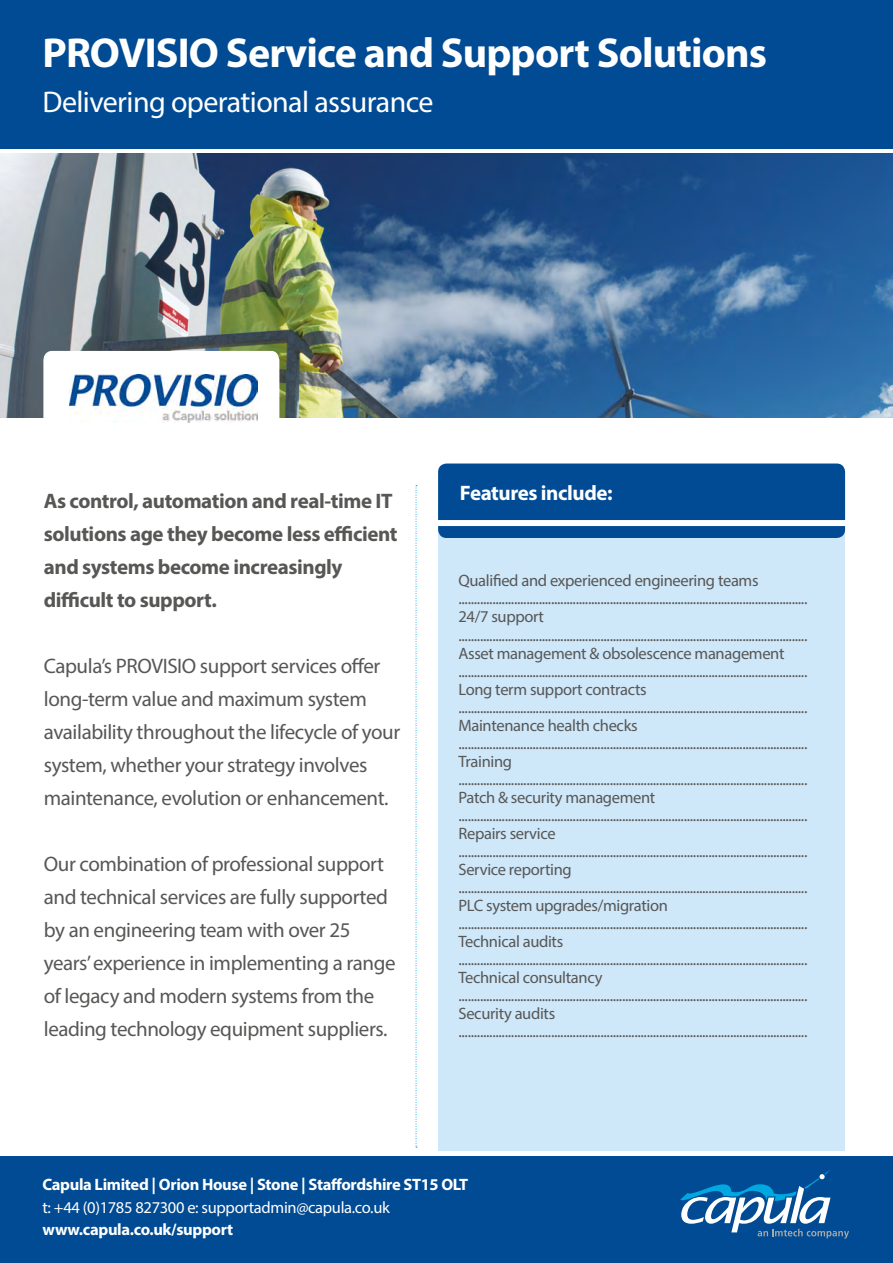
<style>
.page{position:relative;width:893px;height:1263px;background:#fff}
.page>*{position:absolute;margin:0;border:0;box-sizing:border-box;transform-origin:0 0}
.t1{font:700 42px "Myriad Pro";letter-spacing:-.02em;color:#fff}
.t2{font:30px "Myriad Pro";letter-spacing:-.02em;color:#fff}
.t3{font:21px/33px "Myriad Pro";letter-spacing:-.02em;color:#575756}
.t4{font:700 21px/33px "Myriad Pro";letter-spacing:-.02em;color:#575756}
.t5{font:700 21px "Myriad Pro";letter-spacing:-.02em;color:#fff}
.t6{font:16.5px/18px "Myriad Pro";letter-spacing:-.02em;color:#575756}
.t7{font:700 16.5px "Myriad Pro";letter-spacing:-.02em;color:#fff}
.t8{font:16.5px "Myriad Pro";letter-spacing:-.02em;color:#fff}
</style>
<div class="page">
<div style="left:438px;top:505px;width:407px;height:646px;background:#cee7f9"></div>
<div style="left:438px;top:463px;width:407px;height:75px;background:#004b93;border-radius:9px"></div>
<div style="left:424px;top:520px;width:426px;height:6px;background:#fff"></div>
<div style="left:0;top:1157px;width:893px;height:106px;background:#004b93"></div>
<div style="left:0;top:0;width:893px;height:149px;background:#004b93"></div>
<img style="left:0;top:153px;width:893px;height:264px">
<svg style="left:416px;top:485px;width:1px;height:663px"></svg>
<svg style="left:43px;top:351px;width:236px;height:72px"></svg>
<svg style="left:680px;top:1170px;width:169px;height:68px"></svg>
<img style="left:69px;top:375px;width:189px;height:47px">
<h1 class="t1" style="left:43px;top:25px;width:726px">PROVISIO Service and Support Solutions</h1>
<h2 class="t2" style="left:43px;top:83px;width:392px">Delivering operational assurance</h2>
<p class="t4" style="left:44px;top:483px;width:355px">As control, automation and real-time IT solutions age they become less efficient and systems become increasingly difficult to support.</p>
<p class="t3" style="left:44px;top:649px;width:358px">Capula’s PROVISIO support services offer long-term value and maximum system availability throughout the lifecycle of your system, whether your strategy involves maintenance, evolution or enhancement.</p>
<p class="t3" style="left:44px;top:847px;width:353px">Our combination of professional support and technical services are fully supported by an engineering team with over 25 years’ experience in implementing a range of legacy and modern systems from the leading technology equipment suppliers.</p>
<p class="t5" style="left:460px;top:479px;width:154px">Features include:</p>
<p class="t6" style="left:458px;top:572px;width:350px">Qualified and experienced engineering teams .................................................................................................................<br>24/7 support .................................................................................................................<br>Asset management &amp; obsolescence management .................................................................................................................<br>Long term support contracts .................................................................................................................<br>Maintenance health checks .................................................................................................................<br>Training .................................................................................................................<br>Patch &amp; security management .................................................................................................................<br>Repairs service .................................................................................................................<br>Service reporting .................................................................................................................<br>PLC system upgrades/migration .................................................................................................................<br>Technical audits .................................................................................................................<br>Technical consultancy .................................................................................................................<br>Security audits .................................................................................................................</p>
<p class="t7" style="left:43px;top:1174px;width:427px">Capula Limited | Orion House | Stone | Staffordshire ST15 OLT</p>
<p class="t8" style="left:43px;top:1197px;width:349px">t: +44 (0)1785 827300 e: supportadmin@capula.co.uk</p>
<p class="t7" style="left:43px;top:1219px;width:192px">www.capula.co.uk/support</p>
</div>
